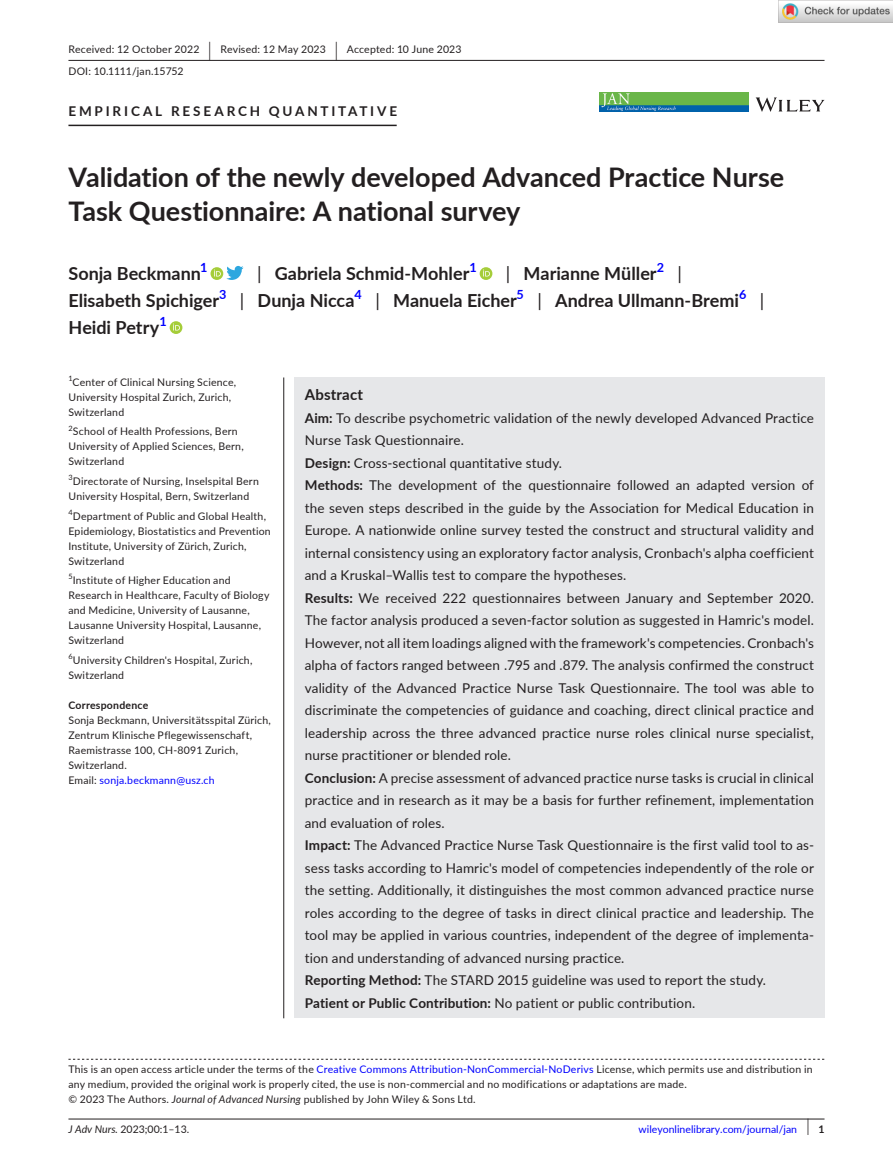
<style>
.page{position:relative;width:893px;height:1174px;background:#fff}
.page>*{position:absolute;margin:0;border:0;box-sizing:border-box;transform-origin:0 0}
.t1{font:700 27px/34.5px "Lato";color:#231f20}
.t2{font:700 18px "Lato";color:#231f20}
.t3{font:18px "Lato";color:#231f20}
.t4{font:700 15px "Lato";letter-spacing:.015em;color:#231f20}
.t5{font:13.5px/22.5px "Lato";letter-spacing:.01em;color:#231f20}
.t6{font:700 13.5px "Lato";letter-spacing:.21em;color:#231f20}
.t7{font:700 12.6px "Lato";color:#00f}
.t8{font:10.5px/15px "Lato";letter-spacing:.02em;color:#231f20}
.t9{font:10.5px "Lato";color:#00f}
.t10{font:700 10.5px "Lato";letter-spacing:.02em;color:#231f20}
.t11{font:7.35px "Lato";color:#231f20}
.s1{font-size:19.65px}
.s2{font-weight:400}
.s3{color:#00f}
.s4{font-weight:700}
.s5{font-style:italic}
.s6{font-size:17.4px;color:#231f20}
.s7{font-weight:700;color:#231f20}
</style>
<div class="page">
<hr style="left:68px;top:1118px;width:756px;height:1px;background:#231f20">
<svg style="left:756px;top:97px;width:68px;height:15px"></svg>
<img style="left:599px;top:92px;width:149px;height:20px">
<hr style="left:68px;top:60px;width:756px;height:1px;background:#231f20">
<hr style="left:68px;top:125px;width:329px;height:1px;background:#231f20">
<svg style="left:211px;top:267px;width:12px;height:13px"></svg>
<svg style="left:214px;top:266px;width:30px;height:14px"></svg>
<svg style="left:480px;top:267px;width:12px;height:13px"></svg>
<svg style="left:483px;top:269px;width:7px;height:7px"></svg>
<svg style="left:170px;top:321px;width:12px;height:13px"></svg>
<svg style="left:173px;top:323px;width:7px;height:7px"></svg>
<svg style="left:68px;top:1058px;width:756px;height:1px"></svg>
<div style="left:294px;top:377px;width:530px;height:641px;background:#e6e7e9"></div>
<hr style="left:283px;top:377px;width:1px;height:641px;background:#231f20">
<img style="left:779px;top:0;width:114px;height:23px">
<p class="t8" style="left:68px;top:38px;width:395px;line-height:21.8px">Received: 12 October 2022 <span class="s1">|</span> Revised: 12 May 2023 <span class="s1">|</span> Accepted: 10 June 2023<br>DOI: 10.1111/jan.15752</p>
<p class="t6" style="left:68px;top:101px;width:330px">EMPIRICAL RESEARCH QUANTITATIVE</p>
<h1 class="t1" style="left:68px;top:159px;width:717px">Validation of the newly developed Advanced Practice Nurse<br>Task Questionnaire: A national survey</h1>
<h2 class="t2" style="left:68px;top:260px;width:134px">Sonja Beckmann</h2>
<p class="t7" style="left:200px;top:258px;width:9px">1</p>
<h2 class="t2" style="left:257px;top:260px;width:214px"><span class="s2">|</span> Gabriela Schmid-Mohler</h2>
<p class="t7" style="left:469px;top:258px;width:9px">1</p>
<h2 class="t2" style="left:506px;top:260px;width:152px"><span class="s2">|</span> Marianne Müller</h2>
<p class="t7" style="left:657px;top:258px;width:9px">2</p>
<h2 class="t3" style="left:678px;top:260px;width:6px">|</h2>
<h2 class="t2" style="left:68px;top:287px;width:152px">Elisabeth Spichiger</h2>
<p class="t7" style="left:219px;top:285px;width:9px">3</p>
<h2 class="t2" style="left:240px;top:287px;width:116px"><span class="s2">|</span> Dunja Nicca</h2>
<p class="t7" style="left:355px;top:285px;width:9px">4</p>
<h2 class="t2" style="left:375px;top:287px;width:143px"><span class="s2">|</span> Manuela Eicher</h2>
<p class="t7" style="left:517px;top:285px;width:9px">5</p>
<h2 class="t2" style="left:537px;top:287px;width:203px"><span class="s2">|</span> Andrea Ullmann-Bremi</h2>
<p class="t7" style="left:739px;top:285px;width:9px">6</p>
<h2 class="t3" style="left:760px;top:287px;width:6px">|</h2>
<h2 class="t2" style="left:68px;top:314px;width:92px">Heidi Petry</h2>
<p class="t7" style="left:159px;top:312px;width:9px">1</p>
<p class="t11" style="left:68px;top:373px;width:6px">1</p>
<p class="t8" style="left:68px;top:374px;width:169px;text-indent:4px">Center of Clinical Nursing Science,<br>University Hospital Zurich, Zurich,<br>Switzerland</p>
<p class="t8" style="left:68px;top:424px;width:177px"><sup>2</sup>School of Health Professions, Bern<br>University of Applied Sciences, Bern,<br>Switzerland</p>
<p class="t8" style="left:68px;top:473px;width:192px"><sup>3</sup>Directorate of Nursing, Inselspital Bern<br>University Hospital, Bern, Switzerland</p>
<p class="t8" style="left:68px;top:508px;width:204px"><sup>4</sup>Department of Public and Global Health, Epidemiology, Biostatistics and Prevention Institute, University of Zürich, Zurich, Switzerland</p>
<p class="t8" style="left:68px;top:572px;width:203px"><sup>5</sup>Institute of Higher Education and Research in Healthcare, Faculty of Biology and Medicine, University of Lausanne, Lausanne University Hospital, Lausanne, Switzerland</p>
<p class="t8" style="left:68px;top:652px;width:185px"><sup>6</sup>University Children's Hospital, Zurich,<br>Switzerland</p>
<p class="t10" style="left:68px;top:697px;width:81px">Correspondence</p>
<p class="t8" style="left:68px;top:712px;width:204px">Sonja Beckmann, Universitätsspital Zürich, Zentrum Klinische Pflegewissenschaft, Raemistrasse 100, CH-8091 Zurich, Switzerland.<br>Email: <span class="s3">sonja.beckmann@usz.ch</span></p>
<p class="t4" style="left:305px;top:383px;width:60px">Abstract</p>
<p class="t5" style="left:305px;top:406px;width:511px"><span class="s4">Aim:</span> To describe psychometric validation of the newly developed Advanced Practice Nurse Task Questionnaire.<br><span class="s4">Design:</span> Cross-sectional quantitative study.<br><span class="s4">Methods:</span> The development of the questionnaire followed an adapted version of the seven steps described in the guide by the Association for Medical Education in Europe. A nationwide online survey tested the construct and structural validity and internal consistency using an exploratory factor analysis, Cronbach's alpha coefficient and a Kruskal–Wallis test to compare the hypotheses.<br><span class="s4">Results:</span> We received 222 questionnaires between January and September 2020.<br>The factor analysis produced a seven-factor solution as suggested in Hamric's model.<br>However, not all item loadings aligned with the framework's competencies. Cronbach's alpha of factors ranged between .795 and .879. The analysis confirmed the construct validity of the Advanced Practice Nurse Task Questionnaire. The tool was able to discriminate the competencies of guidance and coaching, direct clinical practice and leadership across the three advanced practice nurse roles clinical nurse specialist, nurse practitioner or blended role.<br><span class="s4">Conclusion:</span> A precise assessment of advanced practice nurse tasks is crucial in clinical practice and in research as it may be a basis for further refinement, implementation and evaluation of roles.<br><span class="s4">Impact:</span> The Advanced Practice Nurse Task Questionnaire is the first valid tool to as&shy;sess tasks according to Hamric's model of competencies independently of the role or the setting. Additionally, it distinguishes the most common advanced practice nurse roles according to the degree of tasks in direct clinical practice and leadership. The tool may be applied in various countries, independent of the degree of implementa&shy;tion and understanding of advanced nursing practice.<br><span class="s4">Reporting Method:</span> The STARD 2015 guideline was used to report the study.<br><span class="s4">Patient or Public Contribution:</span> No patient or public contribution.</p>
<p class="t8" style="left:68px;top:1061px;width:746px">This is an open access article under the terms of the <span class="s3">Creative Commons Attribution-NonCommercial-NoDerivs</span> License, which permits use and distribution in any medium, provided the original work is properly cited, the use is non-commercial and no modifications or adaptations are made.<br>© 2023 The Authors. <span class="s5">Journal of Advanced Nursing</span> published by John Wiley &amp; Sons Ltd.</p>
<p class="t8" style="left:68px;top:1121px;width:122px"><span class="s5">J Adv Nurs.</span> 2023;00:1–13.</p>
<p class="t9" style="left:639px;top:1121px;width:187px">wileyonlinelibrary.com/journal/jan <span class="s6">|</span> <span class="s7">1</span></p>
</div>
